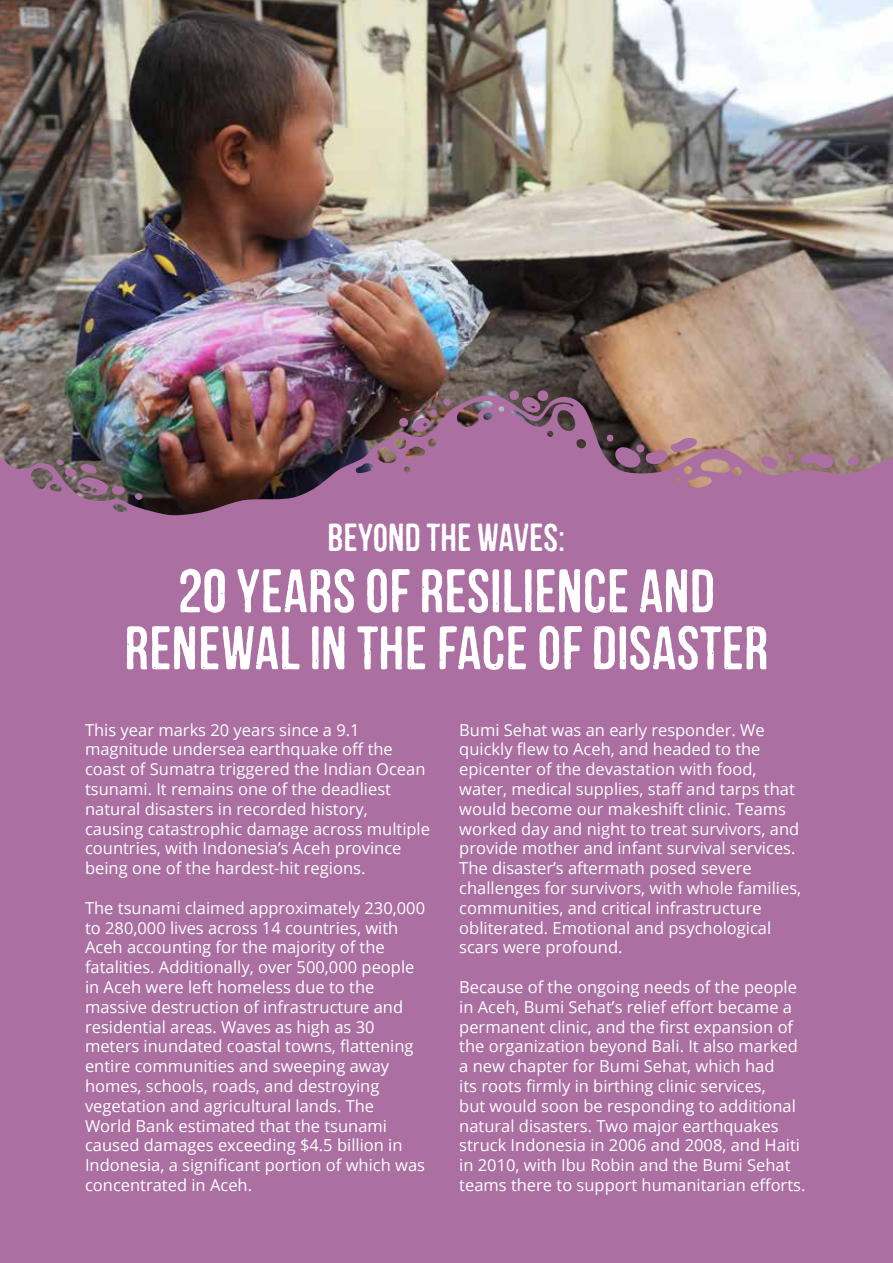
<style>
.page{position:relative;width:893px;height:1263px;background:#fff}
.page>*{position:absolute;margin:0;border:0;box-sizing:border-box;transform-origin:0 0}
.t1{font:61.5px/57px "Mocha Mattari W01";color:#fff;text-align:center}
.t2{font:39px "Mocha Mattari W01";color:#fff}
.t3{font:16.5px/19.8px "Open Sans";color:#fff}
</style>
<div class="page">
<div style="left:1px;top:1px;width:892px;height:1261px;background:#ab6fa2"></div>
<img style="left:0;top:0;width:893px;height:393px">
<svg style="left:0;top:393px;width:893px;height:459px"></svg>
<svg style="left:508px;top:389px;width:43px;height:26px"></svg>
<svg style="left:135px;top:493px;width:9px;height:7px"></svg>
<svg style="left:606px;top:433px;width:92px;height:39px"></svg>
<svg style="left:397px;top:397px;width:56px;height:39px"></svg>
<svg style="left:53px;top:459px;width:75px;height:39px"></svg>
<svg style="left:761px;top:453px;width:100px;height:18px"></svg>
<h2 class="t2" style="left:328px;top:516px;width:239px">BEYOND THE WAVES:</h2>
<h1 class="t1" style="left:124px;top:560px;width:646px">20 YEARS OF RESILIENCE AND<br>RENEWAL IN THE FACE OF DISASTER</h1>
<p class="t3" style="left:85px;top:719px;width:346px">This year marks 20 years since a 9.1 magnitude undersea earthquake off the coast of Sumatra triggered the Indian Ocean tsunami. It remains one of the deadliest natural disasters in recorded history, causing catastrophic damage across multiple countries, with Indonesia’s Aceh province being one of the hardest-hit regions.</p>
<p class="t3" style="left:85px;top:897px;width:342px">The tsunami claimed approximately 230,000 to 280,000 lives across 14 countries, with Aceh accounting for the majority of the fatalities. Additionally, over 500,000 people in Aceh were left homeless due to the massive destruction of infrastructure and residential areas. Waves as high as 30 meters inundated coastal towns, flattening entire communities and sweeping away homes, schools, roads, and destroying vegetation and agricultural lands. The<br>World Bank estimated that the tsunami caused damages exceeding $4.5 billion in Indonesia, a significant portion of which was concentrated in Aceh.</p>
<p class="t3" style="left:459px;top:719px;width:343px">Bumi Sehat was an early responder. We quickly flew to Aceh, and headed to the epicenter of the devastation with food, water, medical supplies, staff and tarps that would become our makeshift clinic. Teams worked day and night to treat survivors, and provide mother and infant survival services.<br>The disaster’s aftermath posed severe challenges for survivors, with whole families, communities, and critical infrastructure obliterated. Emotional and psychological scars were profound.</p>
<p class="t3" style="left:459px;top:977px;width:348px">Because of the ongoing needs of the people in Aceh, Bumi Sehat’s relief effort became a permanent clinic, and the first expansion of the organization beyond Bali. It also marked a new chapter for Bumi Sehat, which had<br>its roots firmly in birthing clinic services,<br>but would soon be responding to additional natural disasters. Two major earthquakes struck Indonesia in 2006 and 2008, and Haiti in 2010, with Ibu Robin and the Bumi Sehat teams there to support humanitarian efforts.</p>
</div>
